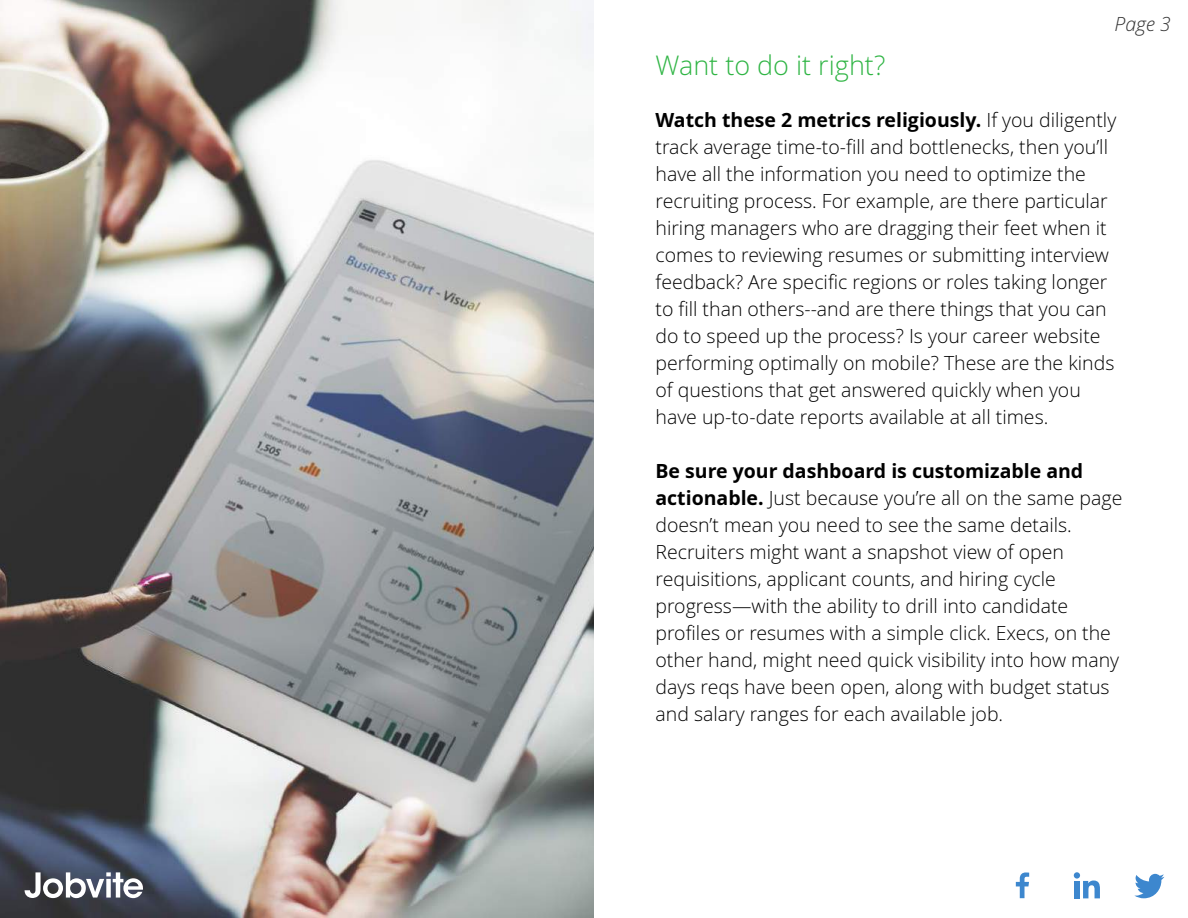
<style>
.page{position:relative;width:1188px;height:918px;background:#fff}
.page>*{position:absolute;margin:0;border:0;box-sizing:border-box;transform-origin:0 0}
.t1{font:300 27px "Open Sans";color:#30b545}
.t2{font:300 19.5px/27px "Open Sans";color:#000}
.t3{font:italic 300 19.5px "Open Sans";color:#333}
.s1{font-weight:700}
</style>
<div class="page">
<img style="left:0;top:0;width:594px;height:918px">
<svg style="left:25px;top:872px;width:118px;height:26px"></svg>
<svg style="left:1016px;top:872px;width:13px;height:26px"></svg>
<div style="left:1074px;top:881px;width:6px;height:17px;background:#3d87ce"></div>
<div style="left:1074px;top:872px;width:6px;height:7px;background:#3d87ce;border-radius:50%"></div>
<svg style="left:1083px;top:881px;width:17px;height:17px"></svg>
<svg style="left:1134px;top:874px;width:30px;height:24px"></svg>
<p class="t3" style="left:1115px;top:13px;width:58px">Page 3</p>
<h1 class="t1" style="left:656px;top:49px;width:231px">Want to do it right?</h1>
<p class="t2" style="left:656px;top:107px;width:462px"><span class="s1">Watch these 2 metrics religiously.</span> If you diligently track average time-to-fill and bottlenecks, then you’ll have all the information you need to optimize the recruiting process. For example, are there particular hiring managers who are dragging their feet when it comes to reviewing resumes or submitting interview feedback? Are specific regions or roles taking longer to fill than others--and are there things that you can do to speed up the process? Is your career website performing optimally on mobile? These are the kinds of questions that get answered quickly when you have up-to-date reports available at all times.</p>
<p class="t2" style="left:656px;top:458px;width:468px"><span class="s1">Be sure your dashboard is customizable and actionable.</span> Just because you’re all on the same page doesn’t mean you need to see the same details.<br>Recruiters might want a snapshot view of open requisitions, applicant counts, and hiring cycle progress—with the ability to drill into candidate profiles or resumes with a simple click. Execs, on the other hand, might need quick visibility into how many days reqs have been open, along with budget status and salary ranges for each available job.</p>
</div>
